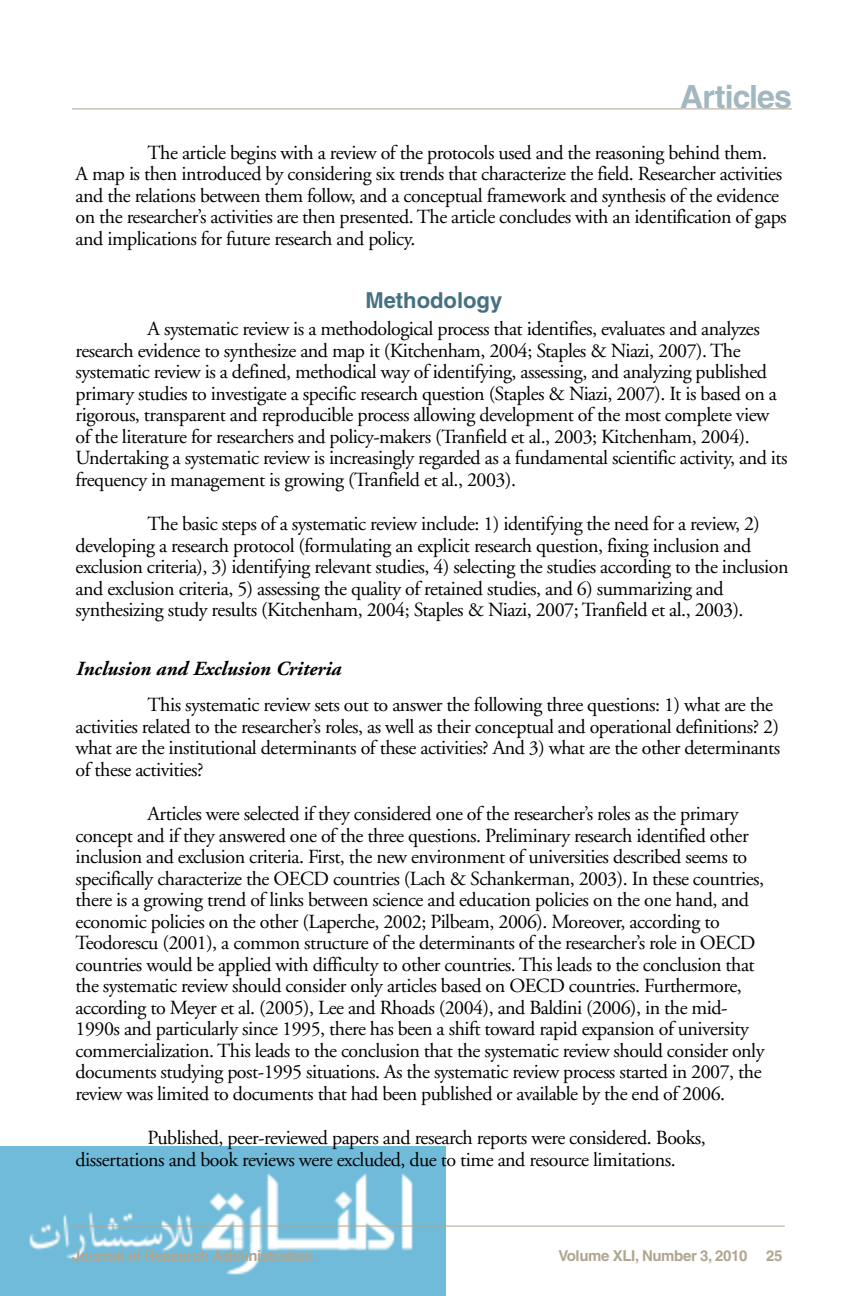
<style>
.page{position:relative;width:864px;height:1296px;background:#fff}
.page>*{position:absolute;margin:0;border:0;box-sizing:border-box;transform-origin:0 0}
.t1{font:700 32px "Helvetica";letter-spacing:-.025em;color:#a2b7c0}
.t2{font:700 22px "Helvetica";color:#467082}
.t3{font:20px/21.6px "Adobe Garamond";letter-spacing:-.025em;color:#000}
.t4{font:italic 700 20px "Adobe Garamond";color:#000}
.t5{font:700 15px "Helvetica";letter-spacing:-.025em;color:#b0a690}
</style>
<div class="page">
<img style="left:0;top:1146px;width:446px;height:150px">
<hr style="left:72px;top:108px;width:720px;height:1px;background:#b0a690">
<hr style="left:72px;top:1226px;width:713px;height:1px;background:#b0a690">
<h1 class="t1" style="left:680px;top:78px;width:113px">Articles</h1>
<p class="t3" style="left:76px;top:142px;width:713px;text-indent:72px">The article begins with a review of the protocols used and the reasoning behind them.<br>A map is then introduced by considering six trends that characterize the field. Researcher activities and the relations between them follow, and a conceptual framework and synthesis of the evidence on the researcher’s activities are then presented. The article concludes with an identification of gaps and implications for future research and policy.</p>
<p class="t2" style="left:365px;top:287px;width:138px">Methodology</p>
<p class="t3" style="left:76px;top:318px;width:714px;text-indent:72px">A systematic review is a methodological process that identifies, evaluates and analyzes research evidence to synthesize and map it (Kitchenham, 2004; Staples &amp; Niazi, 2007). The systematic review is a defined, methodical way of identifying, assessing, and analyzing published primary studies to investigate a specific research question (Staples &amp; Niazi, 2007). It is based on a rigorous, transparent and reproducible process allowing development of the most complete view of the literature for researchers and policy-makers (Tranfield et al., 2003; Kitchenham, 2004).<br>Undertaking a systematic review is increasingly regarded as a fundamental scientific activity, and its frequency in management is growing (Tranfield et al., 2003).</p>
<p class="t3" style="left:76px;top:513px;width:714px;text-indent:72px">The basic steps of a systematic review include: 1) identifying the need for a review, 2) developing a research protocol (formulating an explicit research question, fixing inclusion and exclusion criteria), 3) identifying relevant studies, 4) selecting the studies according to the inclusion and exclusion criteria, 5) assessing the quality of retained studies, and 6) summarizing and synthesizing study results (Kitchenham, 2004; Staples &amp; Niazi, 2007; Tranfield et al., 2003).</p>
<p class="t4" style="left:76px;top:658px;width:267px">Inclusion and Exclusion Criteria</p>
<p class="t3" style="left:76px;top:695px;width:706px;text-indent:72px">This systematic review sets out to answer the following three questions: 1) what are the activities related to the researcher’s roles, as well as their conceptual and operational definitions? 2) what are the institutional determinants of these activities? And 3) what are the other determinants of these activities?</p>
<p class="t3" style="left:76px;top:804px;width:690px;text-indent:72px">Articles were selected if they considered one of the researcher’s roles as the primary concept and if they answered one of the three questions. Preliminary research identified other inclusion and exclusion criteria. First, the new environment of universities described seems to specifically characterize the OECD countries (Lach &amp; Schankerman, 2003). In these countries, there is a growing trend of links between science and education policies on the one hand, and economic policies on the other (Laperche, 2002; Pilbeam, 2006). Moreover, according to Teodorescu (2001), a common structure of the determinants of the researcher’s role in OECD countries would be applied with difficulty to other countries. This leads to the conclusion that the systematic review should consider only articles based on OECD countries. Furthermore, according to Meyer et al. (2005), Lee and Rhoads (2004), and Baldini (2006), in the mid-1990s and particularly since 1995, there has been a shift toward rapid expansion of university commercialization. This leads to the conclusion that the systematic review should consider only documents studying post-1995 situations. As the systematic review process started in 2007, the review was limited to documents that had been published or available by the end of 2006.</p>
<p class="t3" style="left:76px;top:1128px;width:632px;text-indent:72px">Published, peer-reviewed papers and research reports were considered. Books, dissertations and book reviews were excluded, due to time and resource limitations.</p>
<p class="t5" style="left:72px;top:1246px;width:243px">Journal of Research Administration</p>
<p class="t5" style="left:558px;top:1246px;width:225px">Volume XLI, Number 3, 2010 25</p>
</div>
